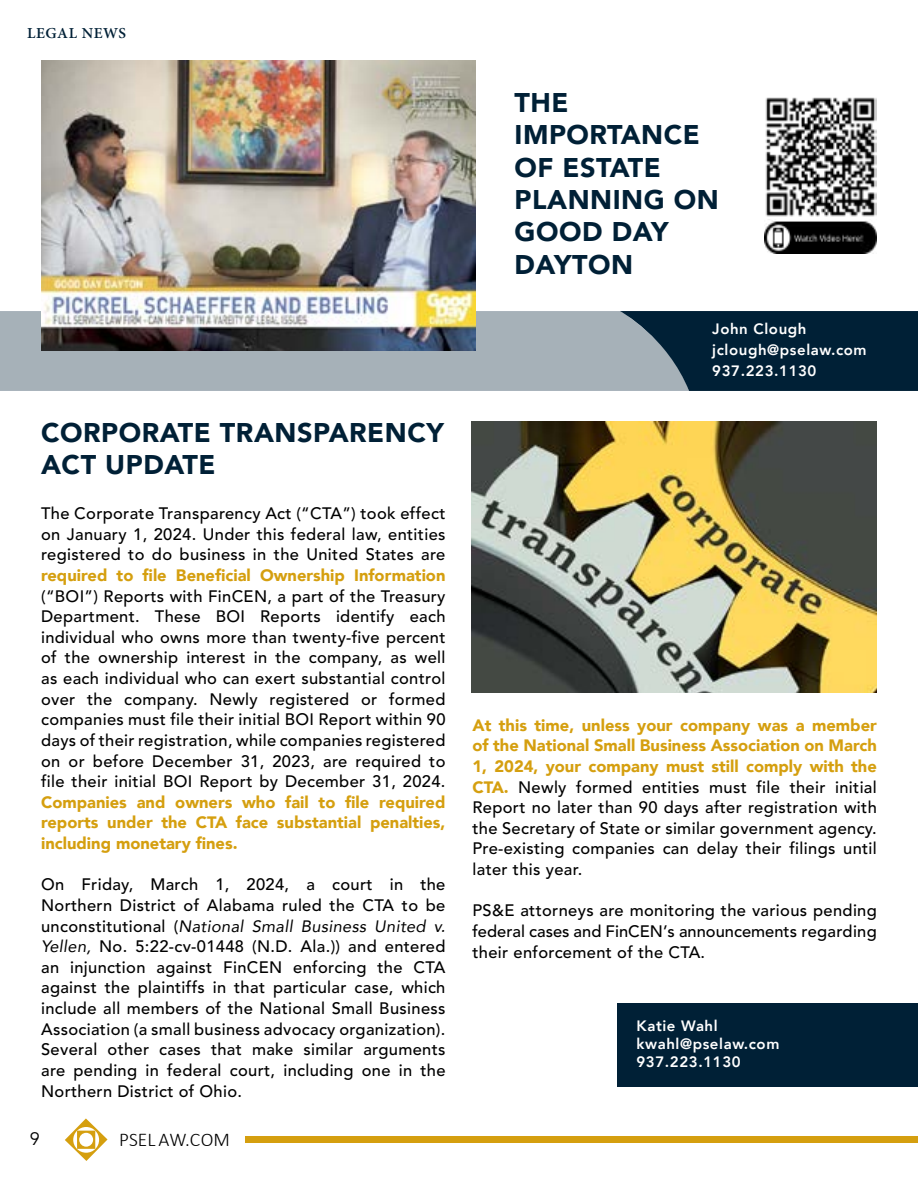
<style>
.page{position:relative;width:918px;height:1188px;background:#fff}
.page>*{position:absolute;margin:0;border:0;box-sizing:border-box;transform-origin:0 0}
.t1{font:900 27px/32.4px "Avenir";letter-spacing:.02em;color:#002036}
.t2{font:300 19.5px "Calibri";color:#000}
.t3{font:18px "Avenir";color:#000}
.t4{font:500 16.5px/20.7px "Avenir";letter-spacing:.02em;color:#000;text-align:justify}
.t5{font:900 16.5px/20.7px "Avenir";color:#d59f0f;text-align:justify}
.t6{font:800 15px/21px "Avenir";letter-spacing:.04em;color:#fff}
.t7{font:700 15px "Adobe Hebrew";letter-spacing:.04em;color:#002036}
.s1{font-weight:400;font-style:italic}
.s2{font-weight:900;color:#d59f0f}
</style>
<div class="page">
<svg style="left:65px;top:1118px;width:43px;height:43px"></svg>
<div style="left:0;top:311px;width:620px;height:80px;background:#a6b1b8"></div>
<svg style="left:620px;top:311px;width:298px;height:80px;background:#173448"></svg>
<div style="left:245px;top:1136px;width:673px;height:7px;background:#d59f0f"></div>
<img style="left:41px;top:60px;width:434px;height:291px">
<img style="left:472px;top:421px;width:405px;height:271px">
<img style="left:765px;top:219px;width:112px;height:35px">
<img style="left:765px;top:97px;width:112px;height:120px">
<div style="left:617px;top:1003px;width:301px;height:83px;background:#002036"></div>
<p class="t7" style="left:27px;top:24px;width:100px">LEGAL NEWS</p>
<h1 class="t1" style="left:41px;top:415px;width:404px">CORPORATE TRANSPARENCY<br>ACT UPDATE</h1>
<p class="t4" style="left:41px;top:504px;width:406px">The Corporate Transparency Act (“CTA”) took effect on January 1, 2024. Under this federal law, entities registered to do business in the United States are</p>
<p class="t5" style="left:41px;top:564px;width:406px">required to file Beneficial Ownership Information</p>
<p class="t4" style="left:41px;top:586px;width:406px">(“BOI”) Reports with FinCEN, a part of the Treasury Department. These BOI Reports identify each individual who owns more than twenty-five percent of the ownership interest in the company, as well as each individual who can exert substantial control over the company. Newly registered or formed companies must file their initial BOI Report within 90 days of their registration, while companies registered on or before December 31, 2023, are required to file their initial BOI Report by December 31, 2024.</p>
<p class="t5" style="left:41px;top:791px;width:406px">Companies and owners who fail to file required reports under the CTA face substantial penalties, including monetary fines.</p>
<p class="t4" style="left:41px;top:875px;width:406px">On Friday, March 1, 2024, a court in the Northern District of Alabama ruled the CTA to be unconstitutional (<span class="s1">National Small Business United v.<br>Yellen,</span> No. 5:22-cv-01448 (N.D. Ala.)) and entered an injunction against FinCEN enforcing the CTA against the plaintiffs in that particular case, which include all members of the National Small Business Association (a small business advocacy organization).<br>Several other cases that make similar arguments are pending in federal court, including one in the Northern District of Ohio.</p>
<p class="t3" style="left:30px;top:1126px;width:12px">9</p>
<p class="t2" style="left:119px;top:1128px;width:112px">PSEL AW.COM</p>
<h1 class="t1" style="left:515px;top:86px;width:206px">THE<br>IMPORTANCE<br>OF ESTATE<br>PLANNING ON<br>GOOD DAY<br>DAYTON</h1>
<p class="t6" style="left:712px;top:319px;width:156px">John Clough jclough@pselaw.com<br>937.223.1130</p>
<p class="t4" style="left:472px;top:715px;width:406px"><span class="s2">At this time, unless your company was a member of the National Small Business Association on March 1, 2024, your company must still comply with the CTA.</span> Newly formed entities must file their initial Report no later than 90 days after registration with the Secretary of State or similar government agency.<br>Pre-existing companies can delay their filings until later this year.</p>
<p class="t4" style="left:472px;top:901px;width:406px">PS&amp;E attorneys are monitoring the various pending federal cases and FinCEN’s announcements regarding their enforcement of the CTA.</p>
<p class="t6" style="left:637px;top:1017px;width:144px;line-height:18px">Katie Wahl kwahl@pselaw.com<br>937.223.1130</p>
</div>
